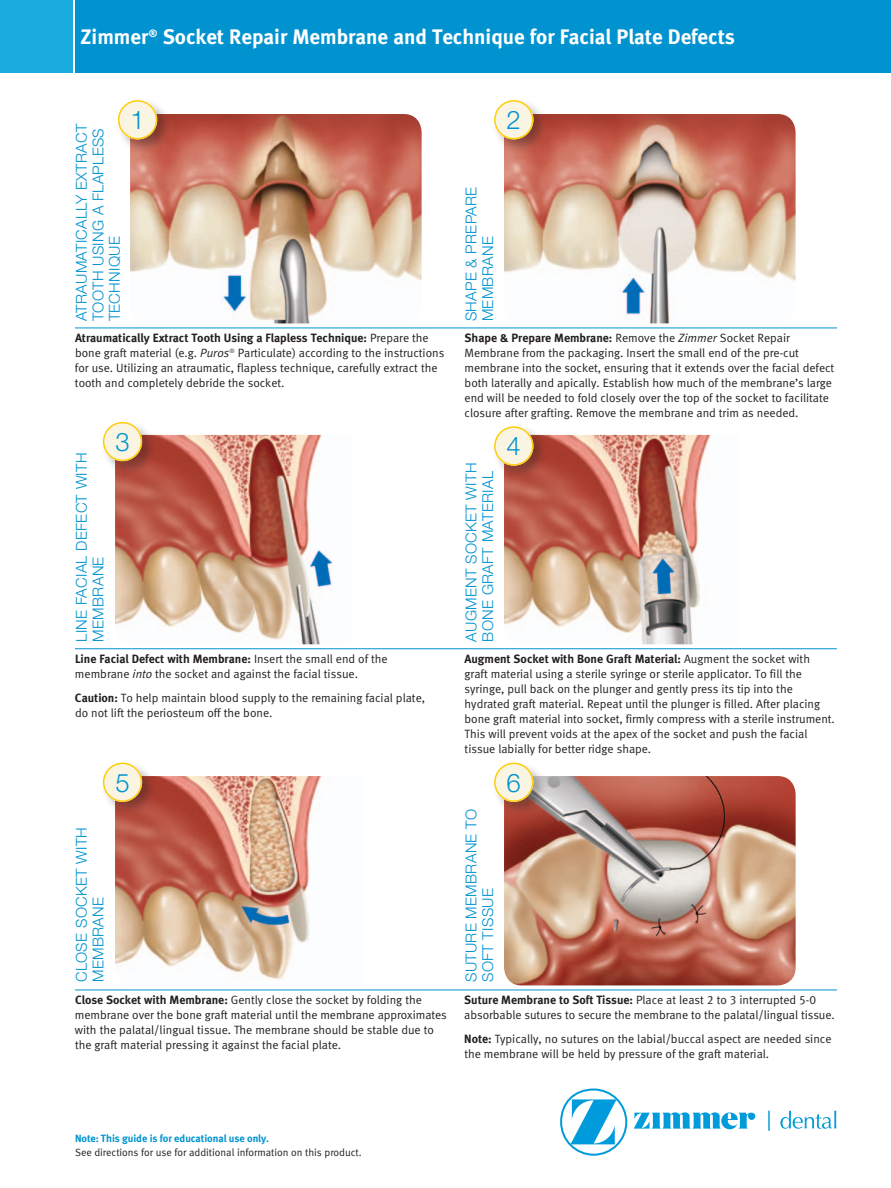
<style>
.page{position:relative;width:891px;height:1188px;background:#fff}
.page>*{position:absolute;margin:0;border:0;box-sizing:border-box;transform-origin:0 0}
.t1{font:300 25.65px "Helvetica Neue LT Std";color:#0093d0}
.t2{font:21px "Meta Bold LF";color:#fff}
.t3{font:300 15px/16.5px "Helvetica Neue LT Std";letter-spacing:.02em;color:#0093d0}
.t4{font:12px/15px "Meta Normal LF";color:#231f20}
.t5{font:12px "Meta Bold LF";color:#231f20}
.t6{font:10.5px "Meta Normal LF";color:#231f20}
.t7{font:10.5px "Meta Bold LF";color:#0093d0}
.s1{font-family:"Meta Normal LF"}
.s2{font-style:italic}
.s3{font-family:"Meta Bold LF"}
.s4{font-family:"Meta Normal LF";font-style:italic}
</style>
<div class="page">
<div style="left:0;top:0;width:72px;height:72px;background:#1baadc"></div>
<div style="left:75px;top:0;width:816px;height:72px;background:#0093d0"></div>
<div style="left:560px;top:1089px;width:67px;height:67px;border:2px solid #009bda;border-radius:50%"></div>
<svg style="left:570px;top:1099px;width:47px;height:45px"></svg>
<hr style="left:768px;top:1111px;width:2px;height:20px;background:#009bda">
<svg style="left:634px;top:1112px;width:121px;height:17px"></svg>
<svg style="left:780px;top:1111px;width:56px;height:18px"></svg>
<img style="left:504px;top:114px;width:292px;height:209px">
<img style="left:115px;top:435px;width:218px;height:209px">
<img style="left:504px;top:435px;width:207px;height:209px">
<img style="left:115px;top:776px;width:208px;height:204px">
<img style="left:504px;top:776px;width:292px;height:209px">
<hr style="left:75px;top:328px;width:762px;height:1px;background:#0093d0">
<hr style="left:75px;top:648px;width:762px;height:1px;background:#0093d0">
<hr style="left:75px;top:990px;width:762px;height:1px;background:#0093d0">
<img style="left:130px;top:114px;width:292px;height:209px">
<div style="left:115px;top:98px;width:56px;height:55px;background:#231f20;opacity:.35"></div>
<div style="left:100px;top:419px;width:56px;height:56px;background:#231f20;opacity:.35"></div>
<div style="left:100px;top:760px;width:56px;height:56px;background:#231f20;opacity:.35"></div>
<div style="left:492px;top:98px;width:55px;height:55px;background:#231f20;opacity:.35"></div>
<div style="left:492px;top:424px;width:55px;height:55px;background:#231f20;opacity:.35"></div>
<div style="left:492px;top:760px;width:55px;height:56px;background:#231f20;opacity:.35"></div>
<div style="left:119px;top:101px;width:37px;height:38px;background:#faf5e3;border-radius:50%"></div>
<div style="left:118px;top:100px;width:39px;height:39px;border:2px solid #fece08;border-radius:50%"></div>
<div style="left:104px;top:423px;width:37px;height:37px;background:#faf5e3;border-radius:50%"></div>
<div style="left:103px;top:422px;width:39px;height:39px;border:2px solid #fece08;border-radius:50%"></div>
<div style="left:104px;top:763px;width:37px;height:38px;background:#faf5e3;border-radius:50%"></div>
<div style="left:103px;top:763px;width:39px;height:39px;border:2px solid #fece08;border-radius:50%"></div>
<div style="left:495px;top:101px;width:38px;height:38px;background:#faf5e3;border-radius:50%"></div>
<div style="left:494px;top:100px;width:39px;height:39px;border:2px solid #fece08;border-radius:50%"></div>
<div style="left:495px;top:427px;width:38px;height:38px;background:#faf5e3;border-radius:50%"></div>
<div style="left:494px;top:426px;width:39px;height:40px;border:2px solid #fece08;border-radius:50%"></div>
<div style="left:495px;top:763px;width:38px;height:38px;background:#faf5e3;border-radius:50%"></div>
<div style="left:494px;top:763px;width:39px;height:39px;border:2px solid #fece08;border-radius:50%"></div>
<h2 class="t2" style="left:81px;top:24px;width:656px">Zimmer<sup>®</sup> Socket Repair Membrane and Technique for Facial Plate Defects</h2>
<p class="t3" style="left:73px;top:321px;width:199px;rotate:-90deg">Atraumatically Extract<br>Tooth Using a Flapless<br>Technique</p>
<h1 class="t1" style="left:130px;top:104px;width:16px">1</h1>
<p class="t5" style="left:75px;top:331px;width:355px">Atraumatically Extract Tooth Using a Flapless Technique: <span class="s1">Prepare the</span></p>
<p class="t4" style="left:75px;top:345px;width:371px">bone graft material (e.g. <span class="s2">Puros</span><sup>®</sup> Particulate) according to the instructions for use. Utilizing an atraumatic, flapless technique, carefully extract the tooth and completely debride the socket.</p>
<p class="t3" style="left:73px;top:642px;width:190px;rotate:-90deg">Line facial defect with membrane</p>
<h1 class="t1" style="left:115px;top:426px;width:16px">3</h1>
<p class="t5" style="left:75px;top:651px;width:314px">Line Facial Defect with Membrane: <span class="s1">Insert the small end of the</span></p>
<p class="t4" style="left:75px;top:661px;width:352px;line-height:24px">membrane <span class="s2">into</span> the socket and against the facial tissue.<br><span class="s3">Caution:</span> To help maintain blood supply to the remaining facial plate,</p>
<p class="t4" style="left:75px;top:705px;width:199px">do not lift the periosteum off the bone.</p>
<h1 class="t1" style="left:115px;top:767px;width:16px">5</h1>
<p class="t3" style="left:73px;top:982px;width:157px;rotate:-90deg">close socket with membrane</p>
<h1 class="t1" style="left:507px;top:104px;width:16px">2</h1>
<p class="t3" style="left:463px;top:321px;width:135px;rotate:-90deg">Shape &amp; Prepare membrane</p>
<p class="t5" style="left:465px;top:331px;width:327px">Shape &amp; Prepare Membrane: <span class="s1">Remove the</span> <span class="s4">Zimmer</span> <span class="s1">Socket Repair</span></p>
<p class="t4" style="left:465px;top:345px;width:371px">Membrane from the packaging. Insert the small end of the pre-cut membrane into the socket, ensuring that it extends over the facial defect both laterally and apically. Establish how much of the membrane’s large end will be needed to fold closely over the top of the socket to facilitate closure after grafting. Remove the membrane and trim as needed.</p>
<p class="t3" style="left:463px;top:642px;width:180px;rotate:-90deg">augment socket with bone graft material</p>
<h1 class="t1" style="left:507px;top:431px;width:16px">4</h1>
<p class="t5" style="left:465px;top:652px;width:347px">Augment Socket with Bone Graft Material: <span class="s1">Augment the socket with</span></p>
<p class="t4" style="left:465px;top:666px;width:372px">graft material using a sterile syringe or sterile applicator. To fill the syringe, pull back on the plunger and gently press its tip into the hydrated graft material. Repeat until the plunger is filled. After placing bone graft material into socket, firmly compress with a sterile instrument.<br>This will prevent voids at the apex of the socket and push the facial tissue labially for better ridge shape.</p>
<p class="t3" style="left:463px;top:982px;width:174px;rotate:-90deg">suture membrane to soft tissue</p>
<h1 class="t1" style="left:507px;top:767px;width:16px">6</h1>
<p class="t4" style="left:75px;top:992px;width:373px"><span class="s3">Close Socket with Membrane:</span> Gently close the socket by folding the membrane over the bone graft material until the membrane approximates with the palatal/lingual tissue. The membrane should be stable due to the graft material pressing it against the facial plate.</p>
<p class="t4" style="left:464px;top:992px;width:372px"><span class="s3">Suture Membrane to Soft Tissue:</span> Place at least 2 to 3 interrupted 5-0 absorbable sutures to secure the membrane to the palatal/lingual tissue.</p>
<p class="t4" style="left:464px;top:1031px;width:369px"><span class="s3">Note:</span> Typically, no sutures on the labial/buccal aspect are needed since the membrane will be held by pressure of the graft material.</p>
<p class="t7" style="left:75px;top:1132px;width:195px">Note: This guide is for educational use only.</p>
<p class="t6" style="left:75px;top:1146px;width:288px">See directions for use for additional information on this product.</p>
</div>
